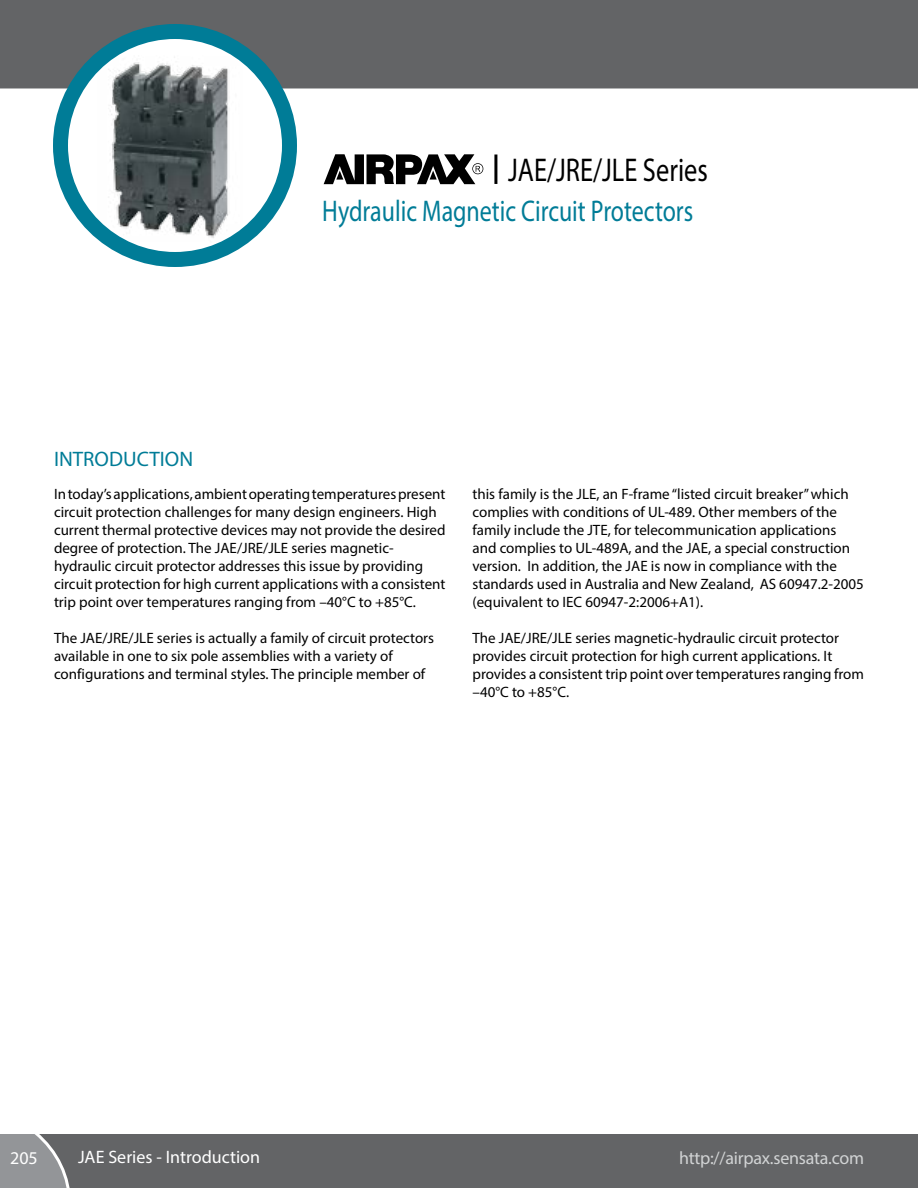
<style>
.page{position:relative;width:918px;height:1188px;background:#fff}
.page>*{position:absolute;margin:0;border:0;box-sizing:border-box;transform-origin:0 0}
.t1{font:33px "Myriad Pro";color:#000;scale:.8 1}
.t2{font:30px "Myriad Pro";color:#007c97;scale:.8 1}
.t3{font:21px "Myriad Pro";color:#007c97}
.t4{font:18px "Myriad Pro";color:#fff}
.t5{font:18px "Myriad Pro";letter-spacing:-.015em;color:#d1d3d4}
.t6{font:15px/18px "Myriad Pro";color:#000}
</style>
<div class="page">
<div style="left:73px;top:1134px;width:845px;height:54px;background:#636466"></div>
<div style="left:0;top:0;width:918px;height:93px;background:#636466"></div>
<svg style="left:324px;top:154px;width:159px;height:30px"></svg>
<hr style="left:494px;top:154px;width:3px;height:30px;background:#000">
<svg style="left:0;top:1134px;width:73px;height:54px;background:#8e9092"></svg>
<svg style="left:60px;top:32px;width:230px;height:228px"></svg>
<img style="left:96px;top:55px;width:148px;height:188px">
<div style="left:53px;top:24px;width:244px;height:243px;border:15px solid #007c97;border-radius:50%"></div>
<h1 class="t1" style="left:508px;top:149px;width:251px">JAE/JRE/JLE Series</h1>
<h2 class="t2" style="left:322px;top:193px;width:466px">Hydraulic Magnetic Circuit Protectors</h2>
<h3 class="t3" style="left:54px;top:446px;width:141px">INTRODUCTION</h3>
<p class="t6" style="left:54px;top:485px;width:393px">In today’s applications, ambient operating temperatures present circuit protection challenges for many design engineers. High current thermal protective devices may not provide the desired degree of protection. The JAE/JRE/JLE series magnetic&shy;hydraulic circuit protector addresses this issue by providing circuit protection for high current applications with a consistent trip point over temperatures ranging from –40°C to +85°C.</p>
<p class="t6" style="left:54px;top:629px;width:382px">The JAE/JRE/JLE series is actually a family of circuit protectors available in one to six pole assemblies with a variety of configurations and terminal styles. The principle member of</p>
<p class="t6" style="left:472px;top:485px;width:393px">this family is the JLE, an F-frame “listed circuit breaker” which complies with conditions of UL-489. Other members of the family include the JTE, for telecommunication applications and complies to UL-489A, and the JAE, a special construction version. In addition, the JAE is now in compliance with the standards used in Australia and New Zealand, AS 60947.2-2005 (equivalent to IEC 60947-2:2006+A1).</p>
<p class="t6" style="left:472px;top:629px;width:393px">The JAE/JRE/JLE series magnetic-hydraulic circuit protector provides circuit protection for high current applications. It provides a consistent trip point over temperatures ranging from –40°C to +85°C.</p>
<p class="t4" style="left:10px;top:1147px;width:29px">205</p>
<p class="t4" style="left:78px;top:1146px;width:184px">JAE Series - Introduction</p>
<p class="t5" style="left:679px;top:1147px;width:187px">http://airpax.sensata.com</p>
</div>
